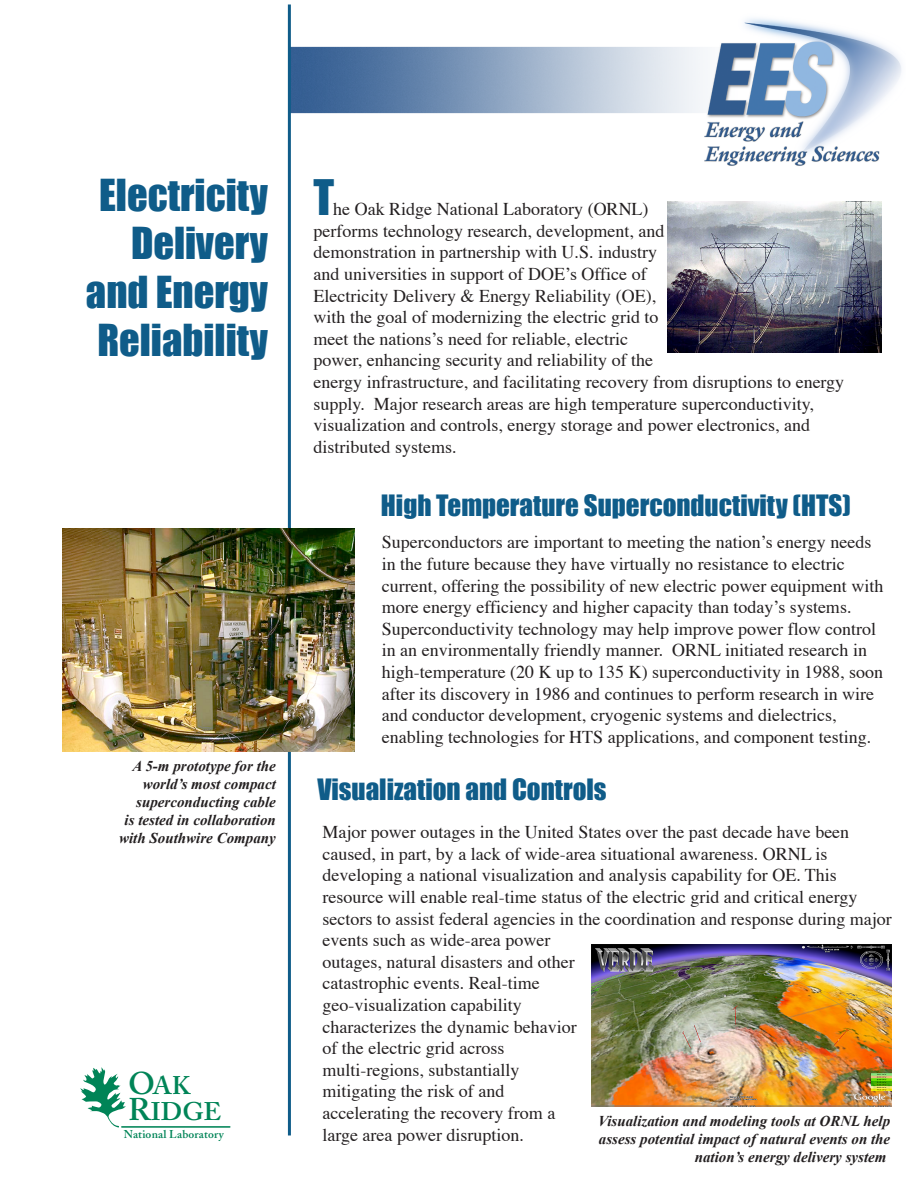
<style>
.page{position:relative;width:918px;height:1188px;background:#fff}
.page>*{position:absolute;margin:0;border:0;box-sizing:border-box;transform-origin:0 0}
.t1{font:45px "Impact";color:#0f5c89}
.t2{font:40.5px/48.6px "Impact";color:#0f5c89;text-align:right}
.t3{font:27px "Impact";color:#0f5c89}
.t4{font:600 25.35px/26.1px "Adobe Caslon";letter-spacing:-.005em;color:#008457}
.t5{font:18px/21.6px "Times";color:#231f20}
.t6{font:italic 700 15px/18px "Times New Roman";color:#231f20;text-align:right}
.t7{font:600 11.25px "Adobe Caslon";letter-spacing:.015em;color:#008457}
.s1{font-size:31.2px}
</style>
<div class="page">
<svg style="left:80px;top:1067px;width:46px;height:61px"></svg>
<hr style="left:122px;top:1126px;width:108px;height:2px;background:#008457">
<img style="left:591px;top:945px;width:301px;height:162px">
<img style="left:291px;top:18px;width:611px;height:148px">
<hr style="left:288px;top:4px;width:3px;height:1132px;background:#0f5c89">
<img style="left:63px;top:528px;width:291px;height:224px">
<img style="left:668px;top:201px;width:213px;height:152px">
<h2 class="t2" style="left:86px;top:170px;width:184px">Electricity<br>Delivery and Energy<br>Reliability</h2>
<h1 class="t1" style="left:314px;top:170px;width:22px">T</h1>
<p class="t5" style="left:314px;top:197px;width:532px;text-indent:20px">he Oak Ridge National Laboratory (ORNL)<br>performs technology research, development, and<br>demonstration in partnership with U.S. industry<br>and universities in support of DOE’s Office of<br>Electricity Delivery &amp; Energy Reliability (OE),<br>with the goal of modernizing the electric grid to<br>meet the nations’s need for reliable, electric<br>power, enhancing security and reliability of the<br>energy infrastructure, and facilitating recovery from disruptions to energy supply. Major research areas are high temperature superconductivity, visualization and controls, energy storage and power electronics, and distributed systems.</p>
<h3 class="t3" style="left:381px;top:488px;width:471px">High Temperature Superconductivity (HTS)</h3>
<p class="t5" style="left:382px;top:530px;width:503px">Superconductors are important to meeting the nation’s energy needs in the future because they have virtually no resistance to electric current, offering the possibility of new electric power equipment with more energy efficiency and higher capacity than today’s systems.<br>Superconductivity technology may help improve power flow control in an environmentally friendly manner. ORNL initiated research in high-temperature (20 K up to 135 K) superconductivity in 1988, soon after its discovery in 1986 and continues to perform research in wire and conductor development, cryogenic systems and dielectrics, enabling technologies for HTS applications, and component testing.</p>
<p class="t6" style="left:119px;top:757px;width:158px">A 5-m prototype for the world’s most compact superconducting cable<br>is tested in collaboration with Southwire Company</p>
<h3 class="t3" style="left:317px;top:772px;width:291px">Visualization and Controls</h3>
<p class="t5" style="left:322px;top:820px;width:571px">Major power outages in the United States over the past decade have been caused, in part, by a lack of wide-area situational awareness. ORNL is developing a national visualization and analysis capability for OE. This resource will enable real-time status of the electric grid and critical energy sectors to assist federal agencies in the coordination and response during major events such as wide-area power<br>outages, natural disasters and other<br>catastrophic events. Real-time<br>geo-visualization capability<br>characterizes the dynamic behavior<br>of the electric grid across<br>multi-regions, substantially<br>mitigating the risk of and<br>accelerating the recovery from a</p>
<h3 class="t4" style="left:128px;top:1073px;width:94px"><span class="s1">O</span>AK<br><span class="s1">R</span>IDGE</h3>
<p class="t6" style="left:598px;top:1111px;width:294px">Visualization and modeling tools at ORNL help assess potential impact of natural events on the nation’s energy delivery system</p>
<p class="t7" style="left:124px;top:1127px;width:102px">National Laboratory</p>
<p class="t5" style="left:322px;top:1122px;width:203px">large area power disruption.</p>
</div>
